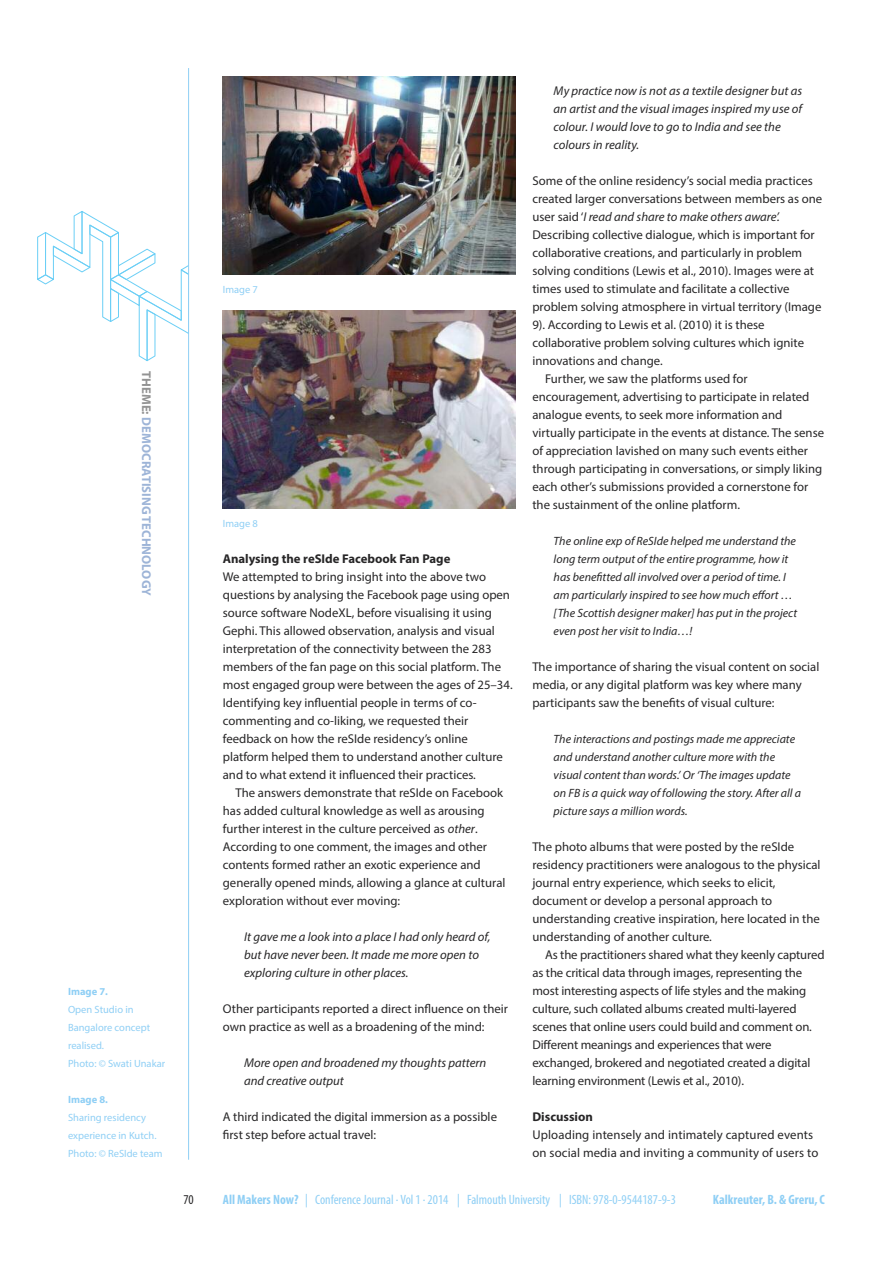
<style>
.page{position:relative;width:893px;height:1263px;background:#fff}
.page>*{position:absolute;margin:0;border:0;box-sizing:border-box;transform-origin:0 0}
.t1{font:condensed 13.5px "Myriad Pro";color:#8fcff5}
.t2{font:700 condensed 13.5px "Myriad Pro";color:#8fcff5}
.t3{font:condensed 13.5px "Myriad Pro";color:#272627}
.t4{font:12.75px/18px "Myriad Pro";color:#272627}
.t5{font:italic 12.75px/18px "Myriad Pro";color:#272627}
.t6{font:700 12.75px "Myriad Pro";color:#272627}
.t7{font:700 12.75px "Myriad Pro";color:#9db4d7}
.t8{font:italic 12px/18px "Myriad Pro";color:#272627}
.t9{font:10.5px/18px "Myriad Pro";color:#8fcff5}
.t10{font:700 10.5px "Myriad Pro";color:#8fcff5}
.s1{color:#939393}
.s2{font-style:italic}
.s3{font-style:normal}
.s4{font-weight:700}
.s5{font-style:italic;font-stretch:normal}
</style>
<div class="page">
<svg style="left:37px;top:211px;width:151px;height:151px"></svg>
<hr style="left:188px;top:68px;width:1px;height:1092px;background:#8fcff5">
<img style="left:223px;top:77px;width:292px;height:197px">
<img style="left:223px;top:310px;width:292px;height:198px">
<p class="t7" style="left:151px;top:371px;width:226px;rotate:90deg"><span class="s1">THEME:</span> DEMOCRATISING TECHNOLOGY</p>
<p class="t10" style="left:68px;top:988px;width:41px">Image 7.</p>
<p class="t9" style="left:68px;top:1001px;width:99px">Open Studio in<br>Bangalore concept realised.<br>Photo: © Swati Unakar</p>
<p class="t10" style="left:68px;top:1096px;width:41px">Image 8.</p>
<p class="t9" style="left:68px;top:1109px;width:96px">Sharing residency experience in Kutch.<br>Photo: © ReSIde team</p>
<p class="t9" style="left:223px;top:281px;width:37px">Image 7</p>
<p class="t9" style="left:223px;top:515px;width:37px">Image 8</p>
<p class="t6" style="left:223px;top:554px;width:229px">Analysing the reSIde Facebook Fan Page</p>
<p class="t4" style="left:223px;top:569px;width:291px">We attempted to bring insight into the above two questions by analysing the Facebook page using open source software NodeXL, before visualising it using Gephi. This allowed observation, analysis and visual interpretation of the connectivity between the 283 members of the fan page on this social platform. The most engaged group were between the ages of 25–34.<br>Identifying key influential people in terms of co&shy;commenting and co-liking, we requested their feedback on how the reSIde residency’s online platform helped them to understand another culture and to what extend it influenced their practices.</p>
<p class="t4" style="left:223px;top:785px;width:284px;text-indent:13px">The answers demonstrate that reSIde on Facebook has added cultural knowledge as well as arousing further interest in the culture perceived as <span class="s2">other</span>.<br>According to one comment, the images and other contents formed rather an exotic experience and generally opened minds, allowing a glance at cultural exploration without ever moving:</p>
<p class="t5" style="left:244px;top:929px;width:248px">It gave me a look into a place I had only heard of, but have never been. It made me more open to exploring culture in other places.</p>
<p class="t4" style="left:223px;top:1001px;width:287px">Other participants reported a direct influence on their own practice as well as a broadening of the mind:</p>
<p class="t5" style="left:244px;top:1055px;width:244px">More open and broadened my thoughts pattern and creative output</p>
<p class="t4" style="left:223px;top:1109px;width:276px">A third indicated the digital immersion as a possible first step before actual travel:</p>
<p class="t5" style="left:554px;top:83px;width:250px">My practice now is not as a textile designer but as an artist and the visual images inspired my use of colour. I would love to go to India and see the colours in reality.</p>
<p class="t4" style="left:532px;top:173px;width:282px">Some of the online residency’s social media practices</p>
<p class="t4" style="left:532px;top:191px;width:291px">created larger conversations between members as one</p>
<p class="t5" style="left:532px;top:209px;width:249px"><span class="s3">user said‘</span>I read and share to make others aware’.</p>
<p class="t4" style="left:532px;top:227px;width:284px">Describing collective dialogue, which is important for</p>
<p class="t4" style="left:532px;top:245px;width:271px">collaborative creations, and particularly in problem</p>
<p class="t4" style="left:532px;top:263px;width:283px">solving conditions (Lewis et al., 2010). Images were at</p>
<p class="t4" style="left:532px;top:281px;width:259px">times used to stimulate and facilitate a collective</p>
<p class="t4" style="left:532px;top:299px;width:291px">problem solving atmosphere in virtual territory (Image</p>
<p class="t4" style="left:532px;top:317px;width:234px">9). According to Lewis et al. (2010) it is these</p>
<p class="t4" style="left:532px;top:335px;width:273px">collaborative problem solving cultures which ignite</p>
<p class="t4" style="left:532px;top:353px;width:132px">innovations and change.</p>
<p class="t4" style="left:545px;top:371px;width:204px">Further, we saw the platforms used for</p>
<p class="t4" style="left:532px;top:389px;width:279px">encouragement, advertising to participate in related</p>
<p class="t4" style="left:532px;top:407px;width:251px">analogue events, to seek more information and</p>
<p class="t4" style="left:532px;top:425px;width:293px">virtually participate in the events at distance. The sense</p>
<p class="t4" style="left:532px;top:443px;width:277px">of appreciation lavished on many such events either</p>
<p class="t4" style="left:532px;top:461px;width:291px">through participating in conversations, or simply liking</p>
<p class="t4" style="left:532px;top:479px;width:277px">each other’s submissions provided a cornerstone for</p>
<p class="t4" style="left:532px;top:497px;width:209px">the sustainment of the online platform.</p>
<p class="t8" style="left:554px;top:533px;width:245px">The online exp of ReSIde helped me understand the long term output of the entire programme, how it has benefitted all involved over a period of time. I am particularly inspired to see how much effort … [The Scottish designer maker] has put in the project even post her visit to India…!</p>
<p class="t4" style="left:532px;top:659px;width:288px">The importance of sharing the visual content on social media, or any digital platform was key where many participants saw the benefits of visual culture:</p>
<p class="t8" style="left:554px;top:731px;width:249px">The interactions and postings made me appreciate and understand another culture more with the visual content than words.’ Or ‘The images update on FB is a quick way of following the story. After all a picture says a million words.</p>
<p class="t4" style="left:532px;top:839px;width:290px">The photo albums that were posted by the reSIde residency practitioners were analogous to the physical journal entry experience, which seeks to elicit, document or develop a personal approach to understanding creative inspiration, here located in the understanding of another culture.</p>
<p class="t4" style="left:532px;top:947px;width:294px;text-indent:13px">As the practitioners shared what they keenly captured as the critical data through images, representing the most interesting aspects of life styles and the making culture, such collated albums created multi-layered scenes that online users could build and comment on.<br>Different meanings and experiences that were exchanged, brokered and negotiated created a digital learning environment (Lewis et al., 2010).</p>
<p class="t6" style="left:532px;top:1112px;width:62px">Discussion</p>
<p class="t4" style="left:532px;top:1127px;width:287px">Uploading intensely and intimately captured events on social media and inviting a community of users to</p>
<p class="t1" style="left:223px;top:1195px;width:455px"><span class="s4">All Makers Now?</span> <span class="s5">|</span> Conference Journal . Vol 1 . 2014 <span class="s5">|</span> Falmouth University <span class="s5">|</span> ISBN: 978-0-9544187-9-3</p>
<p class="t3" style="left:183px;top:1195px;width:12px">70</p>
<p class="t2" style="left:713px;top:1195px;width:114px">Kalkreuter, B. &amp; Greru, C</p>
</div>
